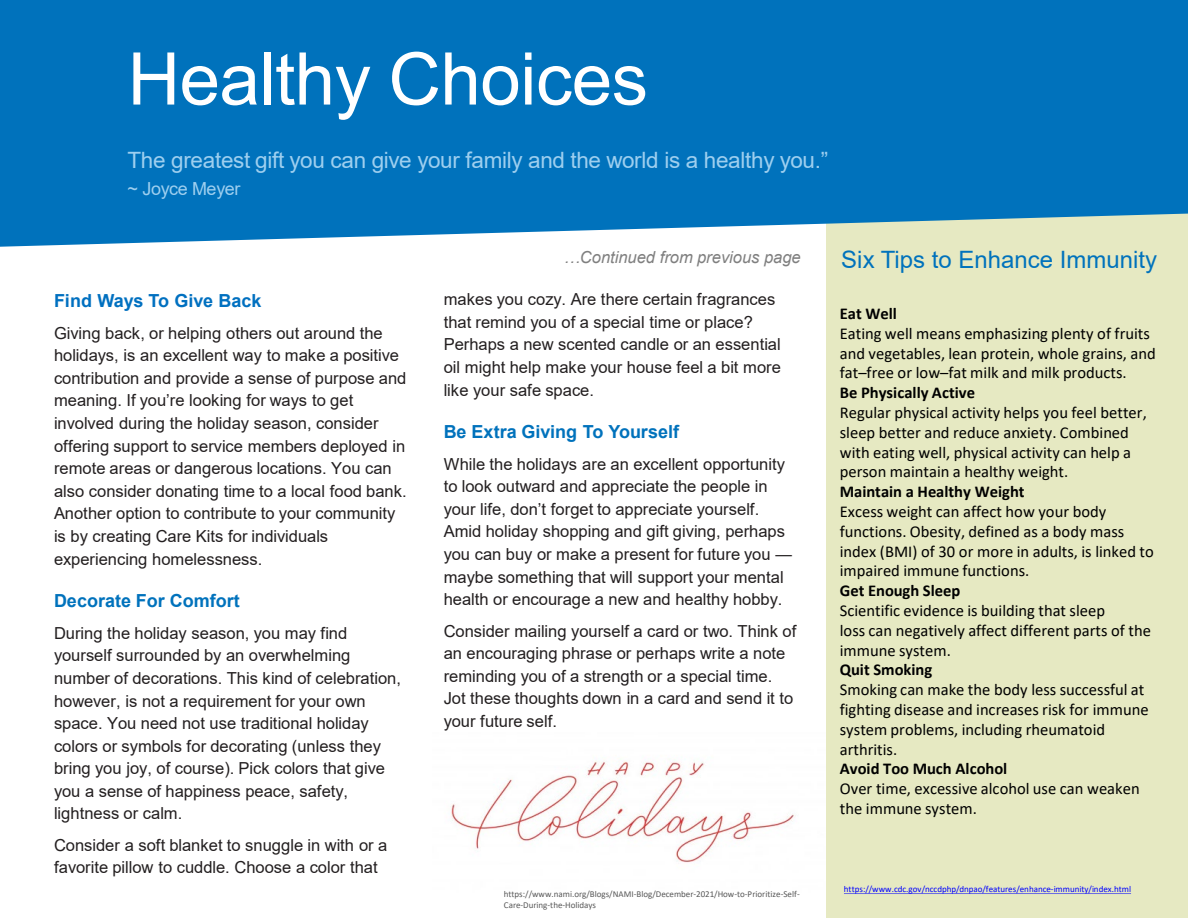
<style>
.page{position:relative;width:1188px;height:918px;background:#fff}
.page>*{position:absolute;margin:0;border:0;box-sizing:border-box;transform-origin:0 0}
.t1{font:72.75px "Arial";letter-spacing:-.005em;color:#fff}
.t2{font:24px "Arial";color:#0072bc}
.t3{font:22.5px "Arial";letter-spacing:-.01em;color:#9ecfef}
.t4{font:700 18px "Arial";color:#0072bc}
.t5{font:700 18px "Arial";color:#0070c0}
.t6{font:18px "Arial";letter-spacing:-.02em;color:#9ecfef}
.t7{font:16.5px/22.6px "Arial";color:#231f20}
.t8{font:16.5px/19.8px "Calibri";color:#000}
.t9{font:700 16.5px "Calibri";color:#000}
.t10{font:italic 16.5px "Arial";color:#7f7f7f}
.t11{font:9px/10.8px "Calibri";letter-spacing:-.005em;color:#595959}
.t12{font:9px "Calibri";letter-spacing:-.005em;color:#00f}
</style>
<div class="page">
<img style="left:451px;top:760px;width:344px;height:103px">
<div style="left:827px;top:182px;width:361px;height:736px;background:#e6e9c2"></div>
<div style="left:0;top:0;width:1188px;height:247px;background:#0072bc"></div>
<svg style="left:844px;top:893px;width:287px;height:1px"></svg>
<h2 class="t1" style="left:128px;top:29px;width:522px">Healthy Choices</h2>
<p class="t3" style="left:128px;top:144px;width:702px">The greatest gift you can give your family and the world is a healthy you.”</p>
<p class="t6" style="left:128px;top:176px;width:114px">~ Joyce Meyer</p>
<p class="t5" style="left:54px;top:288px;width:209px">Find Ways To Give Back</p>
<p class="t7" style="left:54px;top:322px;width:354px">Giving back, or helping others out around the holidays, is an excellent way to make a positive contribution and provide a sense of purpose and meaning. If you’re looking for ways to get involved during the holiday season, consider offering support to service members deployed in remote areas or dangerous locations. You can also consider donating time to a local food bank.<br>Another option to contribute to your community is by creating Care Kits for individuals experiencing homelessness.</p>
<p class="t4" style="left:54px;top:588px;width:187px">Decorate For Comfort</p>
<p class="t7" style="left:54px;top:621px;width:349px">During the holiday season, you may find yourself surrounded by an overwhelming number of decorations. This kind of celebration, however, is not a requirement for your own space. You need not use traditional holiday colors or symbols for decorating (unless they bring you joy, of course). Pick colors that give you a sense of happiness peace, safety, lightness or calm.</p>
<p class="t7" style="left:54px;top:834px;width:335px">Consider a soft blanket to snuggle in with or a favorite pillow to cuddle. Choose a color that</p>
<p class="t10" style="left:563px;top:247px;width:239px">…Continued from previous page</p>
<p class="t7" style="left:444px;top:288px;width:339px">makes you cozy. Are there certain fragrances that remind you of a special time or place?<br>Perhaps a new scented candle or an essential oil might help make your house feel a bit more like your safe space.</p>
<p class="t4" style="left:444px;top:419px;width:237px">Be Extra Giving To Yourself</p>
<p class="t7" style="left:444px;top:452px;width:350px">While the holidays are an excellent opportunity to look outward and appreciate the people in your life, don’t forget to appreciate yourself.<br>Amid holiday shopping and gift giving, perhaps you can buy or make a present for future you — maybe something that will support your mental health or encourage a new and healthy hobby.</p>
<p class="t7" style="left:444px;top:619px;width:354px">Consider mailing yourself a card or two. Think of an encouraging phrase or perhaps write a note reminding you of a strength or a special time.<br>Jot these thoughts down in a card and send it to your future self.</p>
<p class="t11" style="left:504px;top:889px;width:297px">https://www.nami.org/Blogs/NAMI-Blog/December-2021/How-to-Prioritize-Self-<br>Care-During-the-Holidays</p>
<p class="t2" style="left:841px;top:243px;width:317px">Six Tips to Enhance Immunity</p>
<p class="t9" style="left:840px;top:302px;width:59px">Eat Well</p>
<p class="t8" style="left:840px;top:323px;width:318px">Eating well means emphasizing plenty of fruits and vegetables, lean protein, whole grains, and fat–free or low–fat milk and milk products.</p>
<p class="t9" style="left:840px;top:381px;width:137px">Be Physically Active</p>
<p class="t8" style="left:840px;top:402px;width:309px">Regular physical activity helps you feel better, sleep better and reduce anxiety. Combined with eating well, physical activity can help a person maintain a healthy weight.</p>
<p class="t9" style="left:840px;top:480px;width:186px">Maintain a Healthy Weight</p>
<p class="t8" style="left:840px;top:501px;width:316px">Excess weight can affect how your body functions. Obesity, defined as a body mass index (BMI) of 30 or more in adults, is linked to impaired immune functions.</p>
<p class="t9" style="left:840px;top:579px;width:122px">Get Enough Sleep</p>
<p class="t8" style="left:840px;top:600px;width:313px">Scientific evidence is building that sleep<br>loss can negatively affect different parts of the immune system.</p>
<p class="t9" style="left:840px;top:658px;width:94px">Quit Smoking</p>
<p class="t8" style="left:840px;top:679px;width:310px">Smoking can make the body less successful at fighting disease and increases risk for immune system problems, including rheumatoid arthritis.</p>
<p class="t9" style="left:840px;top:757px;width:169px">Avoid Too Much Alcohol</p>
<p class="t8" style="left:840px;top:778px;width:301px">Over time, excessive alcohol use can weaken the immune system.</p>
<p class="t12" style="left:844px;top:883px;width:289px">https://www.cdc.gov/nccdphp/dnpao/features/enhance-immunity/index.html</p>
</div>
